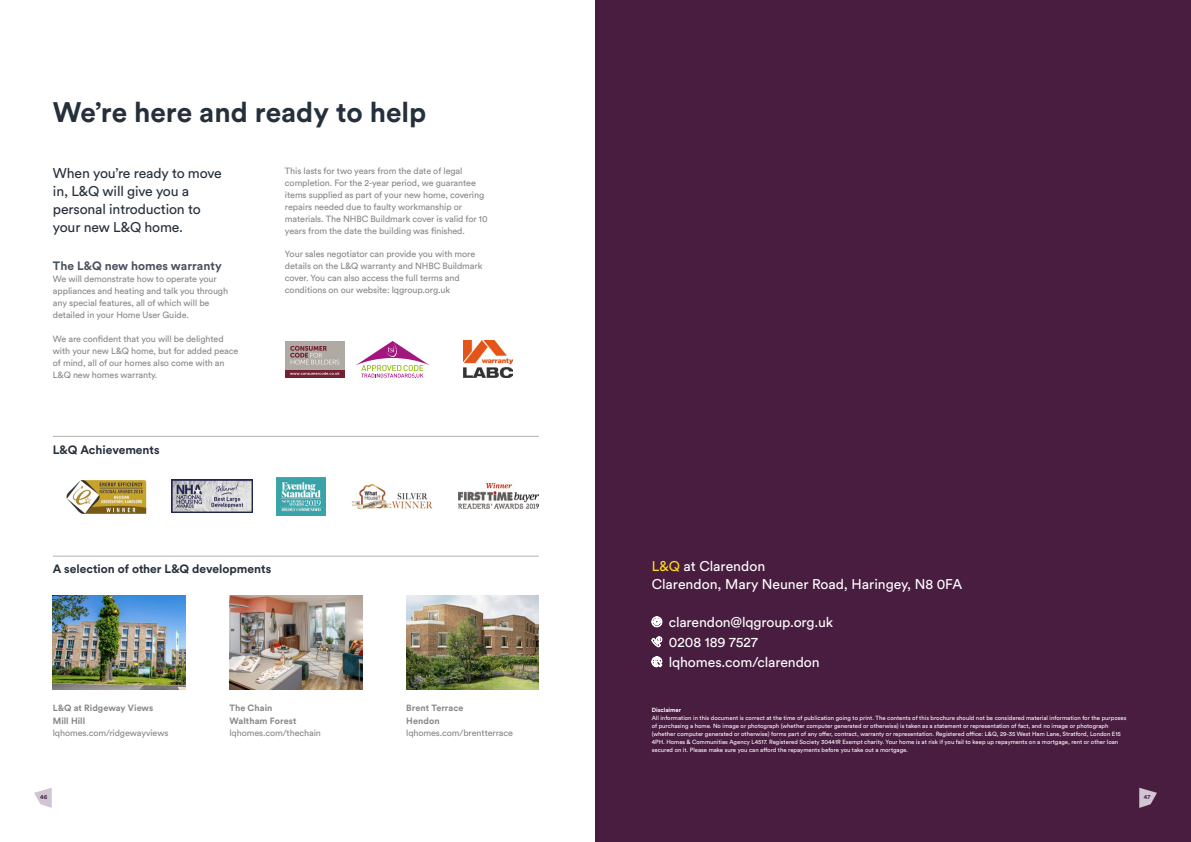
<style>
.page{position:relative;width:1191px;height:842px;background:#fff}
.page>*{position:absolute;margin:0;border:0;box-sizing:border-box;transform-origin:0 0}
.t1{font:700 28px "Circular Std";color:#25303b}
.t2{font:14px/20px "Circular Std";letter-spacing:-.005em;color:#fff}
.t3{font:14px/18px "Circular Std";letter-spacing:-.01em;color:#25303b}
.t4{font:700 12px "Circular Std";color:#25303b}
.t5{font:700 12px "Circular Std";color:#47515d}
.t6{font:9px/12px "Circular Std";letter-spacing:-.01em;color:#878787}
.t7{font:700 9px/13px "Circular Std";letter-spacing:.005em;color:#878787}
.t8{font:6px/8px "Circular Std";color:#fff}
.t9{font:700 6px "Circular Std";color:#fff}
.t10{font:700 6px "Circular Std";color:#481d3f}
.s1{color:#ffde14}
</style>
<div class="page">
<div style="left:595px;top:0;width:596px;height:842px;background:#481d3f"></div>
<svg style="left:651px;top:616px;width:11px;height:11px"></svg>
<svg style="left:651px;top:636px;width:11px;height:11px"></svg>
<svg style="left:651px;top:656px;width:11px;height:11px"></svg>
<img style="left:53px;top:596px;width:132px;height:93px">
<img style="left:229px;top:596px;width:133px;height:93px">
<img style="left:464px;top:341px;width:48px;height:37px">
<hr style="left:53px;top:556px;width:486px;height:1px;background:#b3b2b2">
<hr style="left:53px;top:436px;width:486px;height:1px;background:#b3b2b2">
<img style="left:66px;top:480px;width:81px;height:34px">
<img style="left:276px;top:477px;width:49px;height:38px">
<img style="left:459px;top:482px;width:80px;height:27px">
<img style="left:171px;top:480px;width:82px;height:33px">
<img style="left:351px;top:484px;width:82px;height:26px">
<div style="left:285px;top:369px;width:59px;height:9px;background:#752031"></div>
<svg style="left:290px;top:372px;width:49px;height:3px"></svg>
<div style="left:285px;top:341px;width:59px;height:28px;background:#b0aaa4"></div>
<svg style="left:290px;top:346px;width:49px;height:18px"></svg>
<svg style="left:356px;top:341px;width:74px;height:37px"></svg>
<img style="left:406px;top:596px;width:133px;height:93px">
<svg style="left:34px;top:788px;width:18px;height:20px"></svg>
<svg style="left:1139px;top:788px;width:18px;height:20px"></svg>
<h1 class="t1" style="left:53px;top:94px;width:375px">We’re here and ready to help</h1>
<p class="t6" style="left:285px;top:165px;width:204px">This lasts for two years from the date of legal completion. For the 2-year period, we guarantee items supplied as part of your new home, covering repairs needed due to faulty workmanship or materials. The NHBC Buildmark cover is valid for 10 years from the date the building was finished.</p>
<p class="t6" style="left:285px;top:248px;width:199px">Your sales negotiator can provide you with more details on the L&amp;Q warranty and NHBC Buildmark cover. You can also access the full terms and conditions on our website: lqgroup.org.uk</p>
<h2 class="t3" style="left:53px;top:164px;width:170px">When you’re ready to move in, L&amp;Q will give you a personal introduction to your new L&amp;Q home.</h2>
<h3 class="t5" style="left:53px;top:258px;width:170px">The L&amp;Q new homes warranty</h3>
<p class="t6" style="left:53px;top:273px;width:177px">We will demonstrate how to operate your appliances and heating and talk you through any special features, all of which will be detailed in your Home User Guide.</p>
<p class="t6" style="left:53px;top:332px;width:187px">We are confident that you will be delighted with your new L&amp;Q home, but for added peace of mind, all of our homes also come with an L&amp;Q new homes warranty.</p>
<h3 class="t4" style="left:53px;top:442px;width:109px">L&amp;Q Achievements</h3>
<h3 class="t4" style="left:53px;top:561px;width:220px">A selection of other L&amp;Q developments</h3>
<h2 class="t2" style="left:651px;top:557px;width:312px;line-height:18px"><span class="s1">L&amp;Q</span> at Clarendon<br>Clarendon, Mary Neuner Road, Haringey, N8 0FA</h2>
<h2 class="t2" style="left:669px;top:612px;width:166px">clarendon@lqgroup.org.uk<br>0208 189 7527 lqhomes.com/clarendon</h2>
<p class="t7" style="left:53px;top:701px;width:102px">L&amp;Q at Ridgeway Views<br>Mill Hill</p>
<p class="t6" style="left:53px;top:727px;width:117px">lqhomes.com/ridgewayviews</p>
<p class="t7" style="left:229px;top:701px;width:69px">The Chain<br>Waltham Forest</p>
<p class="t6" style="left:229px;top:727px;width:93px">lqhomes.com/thechain</p>
<p class="t7" style="left:406px;top:701px;width:59px">Brent Terrace<br>Hendon</p>
<p class="t6" style="left:406px;top:727px;width:108px">lqhomes.com/brentterrace</p>
<p class="t9" style="left:651px;top:705px;width:31px">Disclaimer</p>
<p class="t8" style="left:651px;top:713px;width:476px">All information in this document is correct at the time of publication going to print. The contents of this brochure should not be considered material information for the purposes of purchasing a home. No image or photograph (whether computer generated or otherwise) is taken as a statement or representation of fact, and no image or photograph (whether computer generated or otherwise) forms part of any offer, contract, warranty or representation. Registered office: L&amp;Q, 29-35 West Ham Lane, Stratford, London E15<br>4PH. Homes &amp; Communities Agency L4517. Registered Society 30441R Exempt charity. Your home is at risk if you fail to keep up repayments on a mortgage, rent or other loan secured on it. Please make sure you can afford the repayments before you take out a mortgage.</p>
<p class="t10" style="left:40px;top:793px;width:9px">46</p>
<p class="t10" style="left:1143px;top:793px;width:8px">47</p>
</div>
